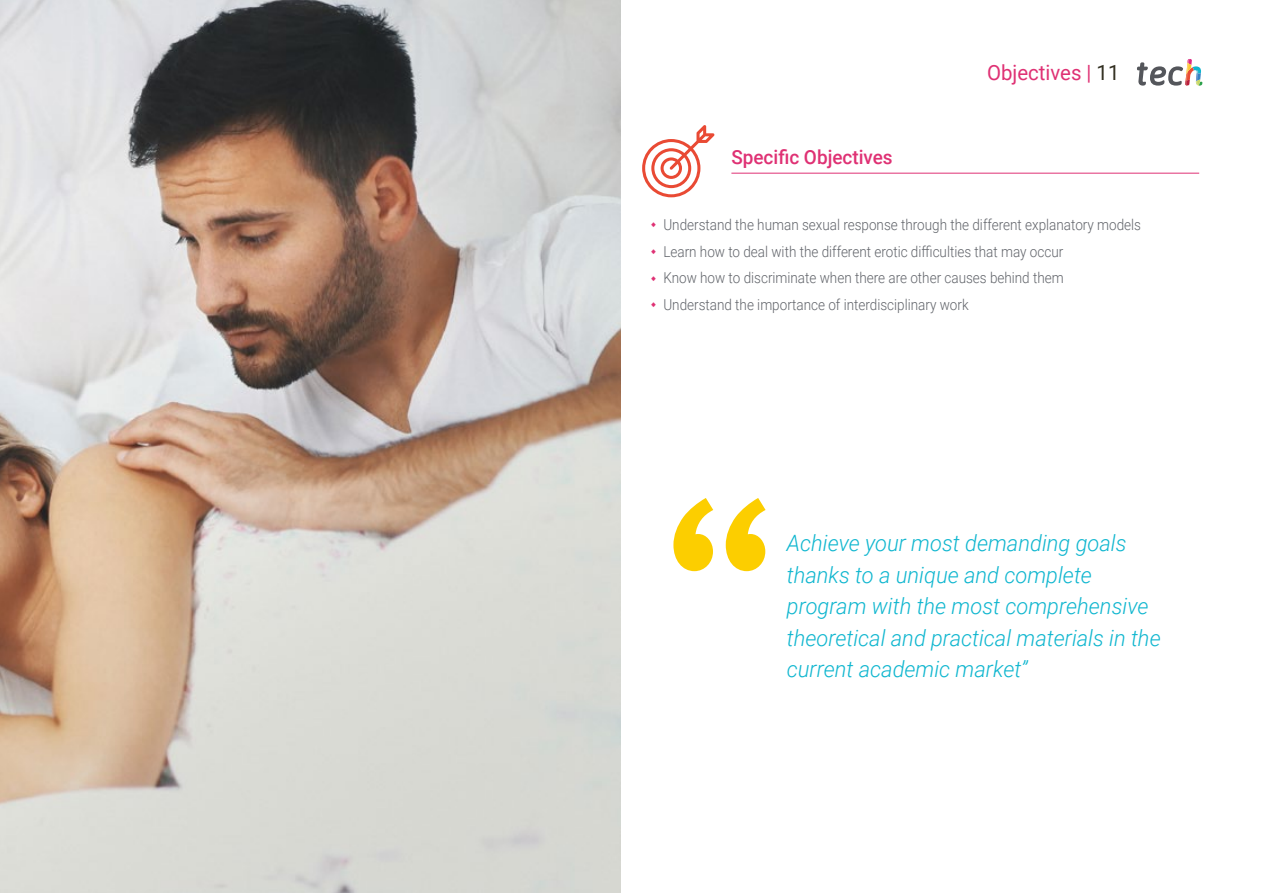
<style>
.page{position:relative;width:1263px;height:893px;background:#fff}
.page>*{position:absolute;margin:0;border:0;box-sizing:border-box;transform-origin:0 0}
.t1{font:italic 300 22.5px/31.5px "Roboto";color:#0fb6cf}
.t2{font:21px "Roboto";color:#df3174}
.t3{font:500 19.5px "Roboto";color:#df3174}
.t4{font:300 15px/26.7px "Roboto";color:#61646a;scale:.9 1}
.s1{color:#312e20}
</style>
<div class="page">
<img style="left:0;top:0;width:621px;height:893px">
<hr style="left:731px;top:173px;width:468px;height:1px;background:#df3174">
<svg style="left:673px;top:498px;width:92px;height:73px"></svg>
<svg style="left:1137px;top:59px;width:65px;height:27px"></svg>
<svg style="left:642px;top:125px;width:72px;height:72px"></svg>
<h3 class="t3" style="left:731px;top:144px;width:163px">Specific Objectives</h3>
<h2 class="t2" style="left:987px;top:57px;width:134px">Objectives | <span class="s1">11</span></h2>
<p class="t4" style="left:663px;top:211px;width:532px">Understand the human sexual response through the different explanatory models Learn how to deal with the different erotic difficulties that may occur<br>Know how to discriminate when there are other causes behind them<br>Understand the importance of interdisciplinary work</p>
<h1 class="t1" style="left:787px;top:527px;width:375px">Achieve your most demanding goals thanks to a unique and complete program with the most comprehensive theoretical and practical materials in the current academic market”</h1>
</div>
